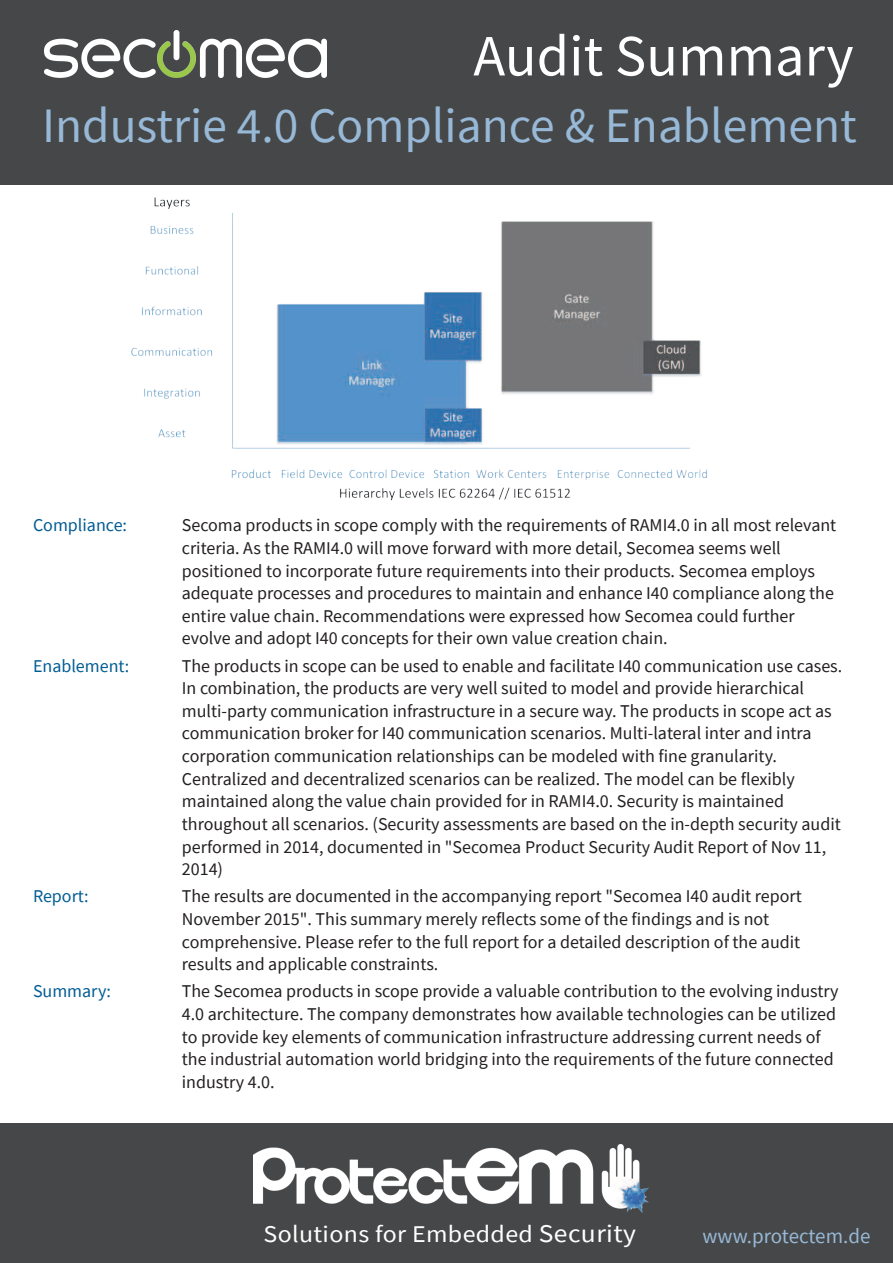
<style>
.page{position:relative;width:893px;height:1263px;background:#fff}
.page>*{position:absolute;margin:0;border:0;box-sizing:border-box;transform-origin:0 0}
.t1{font:58.5px "Source Sans Pro";color:#fff}
.t2{font:49.5px "Source Sans Pro";color:#97b8d6}
.t3{font:24px "Source Sans Pro";letter-spacing:.015em;color:#fff;scale:1.08 1}
.t4{font:21px "Source Sans Pro";color:#97b8d6}
.t5{font:18px/22.6px "Source Sans Pro";color:#231f20}
.t6{font:18px "Source Sans Pro";color:#005c94}
.s1{font-size:25.5px}
</style>
<div class="page">
<div style="left:0;top:1123px;width:893px;height:140px;background:#464748"></div>
<div style="left:0;top:0;width:893px;height:185px;background:#464748"></div>
<img style="left:131px;top:197px;width:576px;height:304px">
<img style="left:253px;top:1144px;width:395px;height:68px">
<img style="left:44px;top:30px;width:282px;height:48px">
<h1 class="t1" style="left:473px;top:19px;width:382px">Audit Summary</h1>
<h2 class="t2" style="left:42px;top:94px;width:816px">Industrie 4.0 Compliance &amp; Enablement</h2>
<p class="t6" style="left:33px;top:514px;width:96px">Compliance:</p>
<p class="t5" style="left:182px;top:514px;width:656px">Secoma products in scope comply with the requirements of RAMI4.0 in all most relevant criteria. As the RAMI4.0 will move forward with more detail, Secomea seems well positioned to incorporate future requirements into their products. Secomea employs adequate processes and procedures to maintain and enhance I40 compliance along the entire value chain. Recommendations were expressed how Secomea could further evolve and adopt I40 concepts for their own value creation chain.</p>
<p class="t6" style="left:33px;top:654px;width:98px">Enablement:</p>
<p class="t5" style="left:182px;top:654px;width:662px">The products in scope can be used to enable and facilitate I40 communication use cases.<br>In combination, the products are very well suited to model and provide hierarchical multi-party communication infrastructure in a secure way. The products in scope act as communication broker for I40 communication scenarios. Multi-lateral inter and intra corporation communication relationships can be modeled with fine granularity.<br>Centralized and decentralized scenarios can be realized. The model can be flexibly maintained along the value chain provided for in RAMI4.0. Security is maintained throughout all scenarios. (Security assessments are based on the in-depth security audit performed in 2014, documented in "Secomea Product Security Audit Report of Nov 11, 2014)</p>
<p class="t6" style="left:33px;top:885px;width:57px">Report:</p>
<p class="t5" style="left:182px;top:885px;width:622px">The results are documented in the accompanying report "Secomea I40 audit report November 2015". This summary merely reflects some of the findings and is not comprehensive. Please refer to the full report for a detailed description of the audit results and applicable constraints.</p>
<p class="t6" style="left:33px;top:980px;width:79px">Summary:</p>
<p class="t5" style="left:182px;top:980px;width:658px">The Secomea products in scope provide a valuable contribution to the evolving industry 4.0 architecture. The company demonstrates how available technologies can be utilized to provide key elements of communication infrastructure addressing current needs of the industrial automation world bridging into the requirements of the future connected industry 4.0.</p>
<h3 class="t3" style="left:263px;top:1218px;width:346px">Solutions for Embedded <span class="s1">Security</span></h3>
<p class="t4" style="left:702px;top:1222px;width:169px">www.protectem.de</p>
</div>
